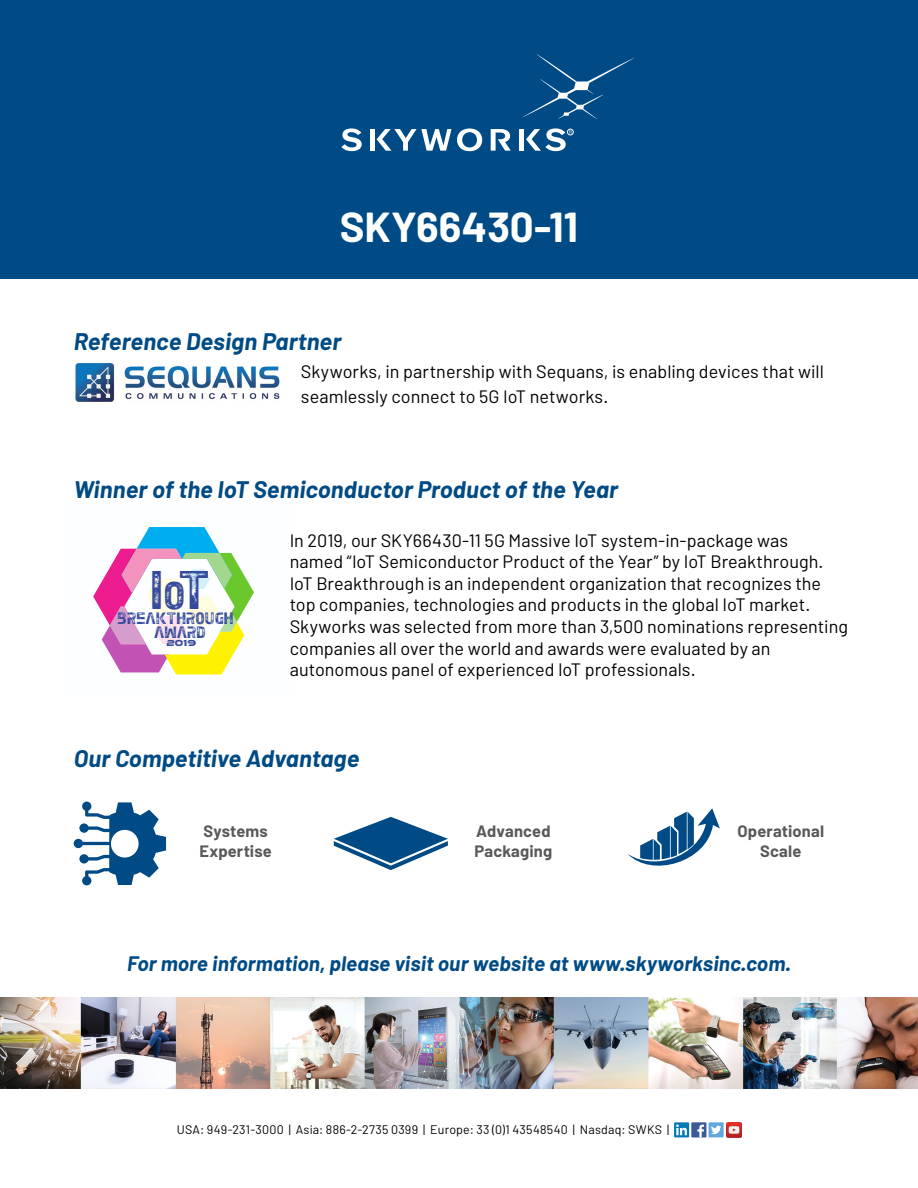
<style>
.page{position:relative;width:918px;height:1188px;background:#fff}
.page>*{position:absolute;margin:0;border:0;box-sizing:border-box;transform-origin:0 0}
.t1{font:49.2px "Earth Kid";color:#34499b}
.t2{font:700 42px "Barlow";color:#fff}
.t3{font:italic 700 24px "Barlow";color:#004b85}
.t4{font:italic 700 21px "Barlow";letter-spacing:.005em;color:#004b85}
.t5{font:18px/21.6px "Barlow";color:#000}
.t6{font:700 16.5px/19.8px "Barlow";letter-spacing:.01em;color:#58595b}
.t7{font:14.85px "Earth Kid";color:#34499b}
.t8{font:12.45px "Barlow";letter-spacing:.02em;color:#000}
.t9{font:9px "Ethnocentric Rg";color:#34499b}
.s1{font-size:34.8px}
</style>
<div class="page">
<svg style="left:674px;top:1122px;width:15px;height:15px"></svg>
<svg style="left:676px;top:1124px;width:11px;height:11px"></svg>
<div style="left:691px;top:1122px;width:15px;height:15px;background:#3c5a9a"></div>
<svg style="left:697px;top:1125px;width:7px;height:12px"></svg>
<div style="left:709px;top:1122px;width:15px;height:15px;background:#60a8dc"></div>
<svg style="left:711px;top:1126px;width:10px;height:8px"></svg>
<img style="left:726px;top:1123px;width:15px;height:14px">
<div style="left:0;top:0;width:918px;height:279px;background:#004b85"></div>
<svg style="left:491px;top:129px;width:20px;height:22px"></svg>
<svg style="left:341px;top:128px;width:21px;height:23px"></svg>
<div style="left:519px;top:129px;width:5px;height:22px;background:#fff"></div>
<div style="left:370px;top:129px;width:5px;height:22px;background:#fff"></div>
<svg style="left:377px;top:129px;width:105px;height:22px"></svg>
<svg style="left:522px;top:54px;width:113px;height:65px"></svg>
<svg style="left:526px;top:128px;width:46px;height:23px"></svg>
<div style="left:567px;top:129px;width:7px;height:6px;border:1px solid #fff;border-radius:50%"></div>
<img style="left:75px;top:363px;width:205px;height:39px">
<svg style="left:93px;top:527px;width:161px;height:147px"></svg>
<div style="left:74px;top:839px;width:9px;height:9px;background:#004b85;border-radius:50%"></div>
<svg style="left:80px;top:802px;width:86px;height:83px"></svg>
<svg style="left:334px;top:817px;width:114px;height:53px"></svg>
<svg style="left:628px;top:808px;width:92px;height:58px"></svg>
<img style="left:0;top:997px;width:918px;height:92px">
<h2 class="t2" style="left:340px;top:201px;width:240px">SKY66430-11</h2>
<h3 class="t3" style="left:74px;top:326px;width:269px">Reference Design Partner</h3>
<p class="t5" style="left:301px;top:358px;width:525px;line-height:25.2px">Skyworks, in partnership with Sequans, is enabling devices that will seamlessly connect to 5G IoT networks.</p>
<h3 class="t3" style="left:74px;top:474px;width:546px">Winner of the IoT Semiconductor Product of the Year</h3>
<h1 class="t1" style="left:150px;top:563px;width:62px">I<span class="s1">O</span>T</h1>
<p class="t7" style="left:154px;top:624px;width:53px">AWARD</p>
<p class="t7" style="left:118px;top:610px;width:117px">BREAKTHROUGH</p>
<p class="t9" style="left:166px;top:638px;width:31px">2019</p>
<p class="t5" style="left:290px;top:529px;width:560px">In 2019, our SKY66430-11 5G Massive IoT system-in-package was<br>named “IoT Semiconductor Product of the Year” by IoT Breakthrough.<br>IoT Breakthrough is an independent organization that recognizes the top companies, technologies and products in the global IoT market.<br>Skyworks was selected from more than 3,500 nominations representing companies all over the world and awards were evaluated by an autonomous panel of experienced IoT professionals.</p>
<h3 class="t3" style="left:74px;top:743px;width:287px">Our Competitive Advantage</h3>
<p class="t6" style="left:200px;top:821px;width:74px">Systems<br>Expertise</p>
<p class="t6" style="left:474px;top:821px;width:79px">Advanced<br>Packaging</p>
<p class="t6" style="left:738px;top:821px;width:88px;text-align:center">Operational<br>Scale</p>
<p class="t4" style="left:127px;top:950px;width:665px">For more information, please visit our website at www.skyworksinc.com.</p>
<p class="t8" style="left:177px;top:1122px;width:494px">USA: 949-231-3000 | Asia: 886-2-2735 0399 | Europe: 33 (0)1 43548540 | Nasdaq: SWKS |</p>
</div>
